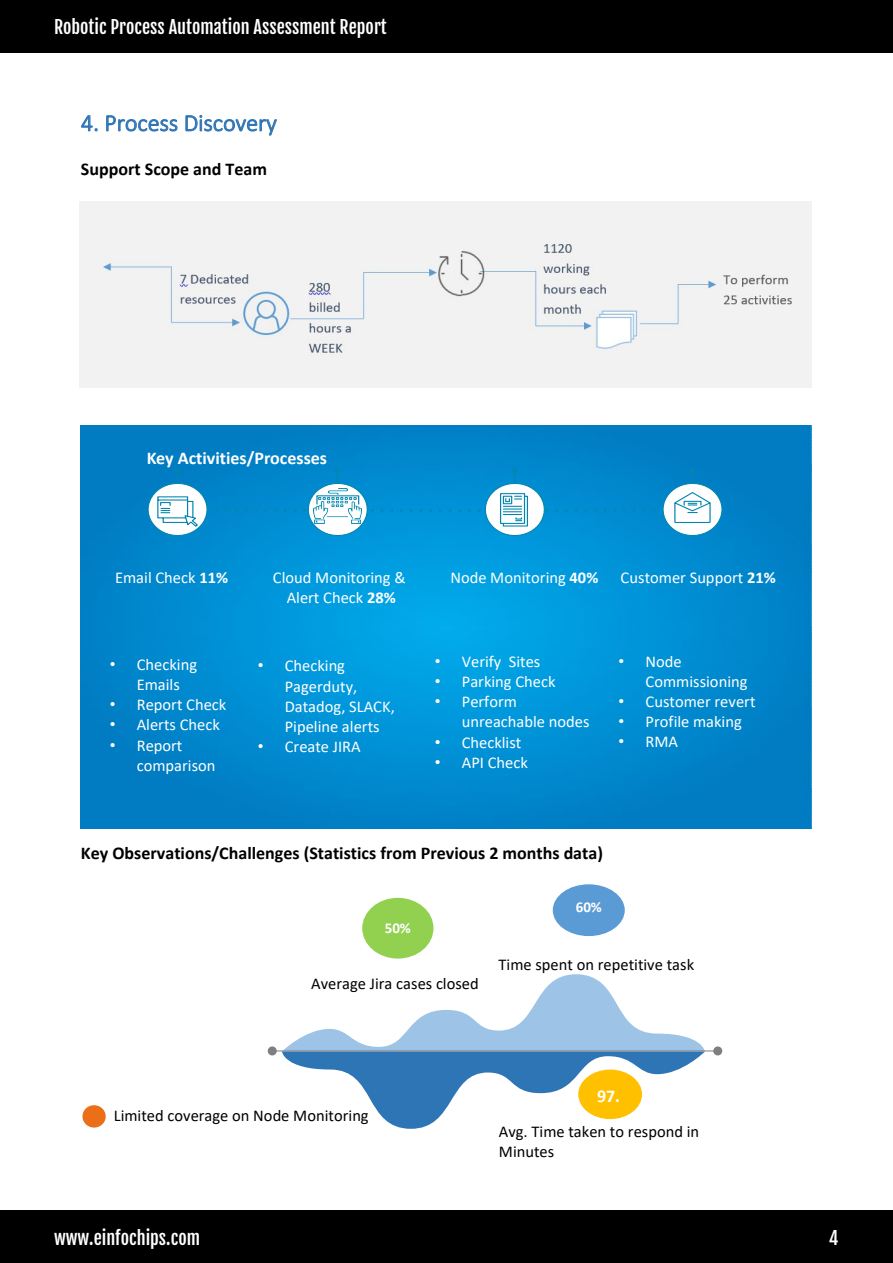
<style>
.page{position:relative;width:893px;height:1263px;background:#fff}
.page>*{position:absolute;margin:0;border:0;box-sizing:border-box;transform-origin:0 0}
.t1{font:300 24px "Calibri";color:#2e74b5}
.t2{font:700 18px "Calibri";color:#000}
.t3{font:18px "Fjalla One";color:#fff}
.t4{font:700 18px "Calibri";color:#fff}
.t5{font:16.5px/20.1px "Calibri";color:#fff}
.t6{font:16.5px/20.1px "Calibri";color:#000}
.t7{font:700 15px "Calibri";color:#fff}
.s1{font-weight:700}
.s2{font-family:"Arial"}
</style>
<div class="page">
<div style="left:0;top:0;width:893px;height:52px;background:#000"></div>
<div style="left:0;top:1210px;width:893px;height:53px;background:#000"></div>
<img style="left:81px;top:425px;width:731px;height:403px">
<div style="left:80px;top:202px;width:732px;height:186px;background:#f2f2f2"></div>
<img style="left:103px;top:244px;width:689px;height:110px">
<hr style="left:177px;top:471px;width:1px;height:38px;background:#0286af">
<svg style="left:175px;top:468px;width:5px;height:5px"></svg>
<hr style="left:337px;top:471px;width:1px;height:38px;background:#0286af">
<svg style="left:335px;top:468px;width:4px;height:5px"></svg>
<hr style="left:514px;top:471px;width:1px;height:38px;background:#0286af">
<svg style="left:512px;top:468px;width:5px;height:5px"></svg>
<hr style="left:692px;top:471px;width:1px;height:38px;background:#0286af">
<svg style="left:690px;top:468px;width:5px;height:5px"></svg>
<svg style="left:147px;top:482px;width:576px;height:55px"></svg>
<img style="left:319px;top:497px;width:43px;height:26px">
<img style="left:314px;top:501px;width:34px;height:22px">
<img style="left:329px;top:489px;width:18px;height:7px">
<svg style="left:282px;top:974px;width:423px;height:155px"></svg>
<div style="left:362px;top:898px;width:71px;height:60px;background:#92d050;border-radius:50%"></div>
<div style="left:300px;top:967px;width:205px;height:32px;background:#fff"></div>
<div style="left:553px;top:884px;width:72px;height:52px;background:#5b9bd5;border-radius:50%"></div>
<hr style="left:272px;top:1050px;width:446px;height:1px;background:#7f7f7f">
<div style="left:713px;top:1046px;width:9px;height:9px;background:#7f7f7f;border-radius:50%"></div>
<div style="left:268px;top:1046px;width:9px;height:9px;background:#7f7f7f;border-radius:50%"></div>
<div style="left:82px;top:1105px;width:24px;height:22px;background:#eb6e19;border-radius:50%"></div>
<div style="left:578px;top:1069px;width:64px;height:50px;background:#ffc000;border-radius:50%"></div>
<p class="t3" style="left:54px;top:16px;width:334px">Robotic Process Automation Assessment Report</p>
<h1 class="t1" style="left:81px;top:108px;width:197px">4. Process Discovery</h1>
<p class="t2" style="left:81px;top:156px;width:188px">Support Scope and Team</p>
<p class="t4" style="left:147px;top:445px;width:182px">Key Activities/Processes</p>
<p class="t5" style="left:115px;top:567px;width:115px">Email Check <span class="s1">11%</span></p>
<p class="t5" style="left:273px;top:567px;width:134px">Cloud Monitoring &amp;</p>
<p class="t5" style="left:450px;top:567px;width:149px">Node Monitoring <span class="s1">40%</span></p>
<p class="t5" style="left:621px;top:567px;width:157px">Customer Support <span class="s1">21%</span></p>
<p class="t5" style="left:287px;top:587px;width:111px">Alert Check <span class="s1">28%</span></p>
<p class="t5" style="left:110px;top:654px;width:89px;text-align:center"><span class="s2">•</span> Checking<br>Emails</p>
<p class="t5" style="left:110px;top:694px;width:118px"><span class="s2">•</span> Report Check</p>
<p class="t5" style="left:110px;top:714px;width:112px"><span class="s2">•</span> Alerts Check</p>
<p class="t5" style="left:137px;top:734px;width:80px;text-indent:-27px"><span class="s2">•</span> Report comparison</p>
<p class="t5" style="left:285px;top:655px;width:112px;text-indent:-27px"><span class="s2">•</span> Checking<br>Pagerduty,<br>Datadog, SLACK,<br>Pipeline alerts</p>
<p class="t5" style="left:258px;top:736px;width:104px"><span class="s2">•</span> Create JIRA</p>
<p class="t5" style="left:435px;top:651px;width:107px"><span class="s2">•</span> Verify Sites</p>
<p class="t5" style="left:435px;top:671px;width:122px"><span class="s2">•</span> Parking Check</p>
<p class="t5" style="left:462px;top:691px;width:129px;text-indent:-27px"><span class="s2">•</span> Perform unreachable nodes</p>
<p class="t5" style="left:435px;top:731px;width:88px"><span class="s2">•</span> Checklist</p>
<p class="t5" style="left:435px;top:752px;width:95px"><span class="s2">•</span> API Check</p>
<p class="t5" style="left:646px;top:650px;width:103px;text-indent:-27px"><span class="s2">•</span> Node<br>Commissioning</p>
<p class="t5" style="left:619px;top:691px;width:138px"><span class="s2">•</span> Customer revert</p>
<p class="t5" style="left:619px;top:711px;width:125px"><span class="s2">•</span> Profile making</p>
<p class="t5" style="left:619px;top:731px;width:61px"><span class="s2">•</span> RMA</p>
<p class="t2" style="left:81px;top:841px;width:523px">Key Observations/Challenges (Statistics from Previous 2 months data)</p>
<p class="t7" style="left:385px;top:918px;width:28px">50%</p>
<p class="t7" style="left:576px;top:897px;width:28px">60%</p>
<p class="t6" style="left:311px;top:973px;width:169px">Average Jira cases closed</p>
<p class="t6" style="left:499px;top:954px;width:197px">Time spent on repetitive task</p>
<p class="t6" style="left:114px;top:1105px;width:256px">Limited coverage on Node Monitoring</p>
<p class="t4" style="left:597px;top:1084px;width:24px">97.</p>
<p class="t6" style="left:499px;top:1121px;width:202px">Avg. Time taken to respond in<br>Minutes</p>
<p class="t3" style="left:54px;top:1226px;width:148px">www.einfochips.com</p>
<p class="t3" style="left:829px;top:1226px;width:11px">4</p>
</div>
